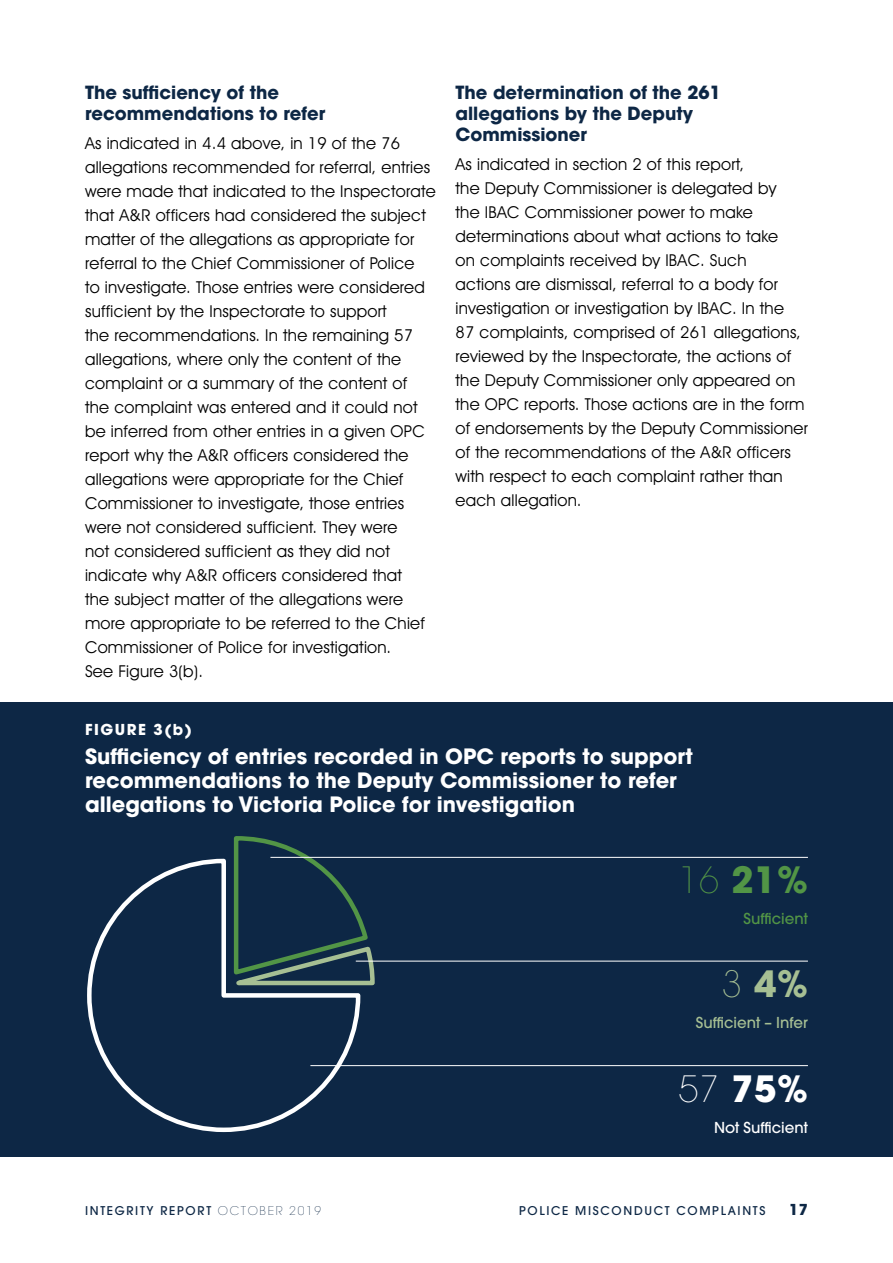
<style>
.page{position:relative;width:893px;height:1263px;background:#fff}
.page>*{position:absolute;margin:0;border:0;box-sizing:border-box;transform-origin:0 0}
.t1{font:700 36px "Avant Garde";color:#529546}
.t2{font:700 36px "Avant Garde";color:#fff}
.t3{font:700 36px "Avant Garde";color:#a6bf93}
.t4{font:700 21px/24px "Avant Garde";color:#fff}
.t5{font:700 18px/21px "Avant Garde";color:#0d2745}
.t6{font:16.5px/24px "Avant Garde IT Cby BT";letter-spacing:.015em;color:#000}
.t7{font:500 15px "Avant Garde";color:#a6bf93}
.t8{font:500 15px "Avant Garde";color:#fff}
.t9{font:700 15px "Avant Garde";letter-spacing:.1em;color:#fff}
.t10{font:500 15px "Avant Garde";color:#529546}
.t11{font:700 15px "Avant Garde";color:#0d2745}
.t12{font:500 12px "Avant Garde";letter-spacing:.14em;color:#0d2745}
.s1{font-weight:200}
</style>
<div class="page">
<div style="left:0;top:702px;width:892px;height:455px;background:#0d2745"></div>
<svg style="left:87px;top:858px;width:276px;height:275px"></svg>
<svg style="left:231px;top:836px;width:146px;height:152px"></svg>
<hr style="left:310px;top:1065px;width:498px;height:1px;background:#fff">
<hr style="left:356px;top:961px;width:452px;height:1px;background:#fff">
<hr style="left:270px;top:857px;width:538px;height:1px;background:#fff">
<p class="t5" style="left:85px;top:82px;width:242px">The sufficiency of the recommendations to refer</p>
<p class="t6" style="left:85px;top:131px;width:352px">As indicated in 4.4 above, in 19 of the 76 allegations recommended for referral, entries were made that indicated to the Inspectorate that A&amp;R officers had considered the subject matter of the allegations as appropriate for referral to the Chief Commissioner of Police<br>to investigate. Those entries were considered sufficient by the Inspectorate to support<br>the recommendations. In the remaining 57 allegations, where only the content of the complaint or a summary of the content of<br>the complaint was entered and it could not be inferred from other entries in a given OPC report why the A&amp;R officers considered the allegations were appropriate for the Chief Commissioner to investigate, those entries were not considered sufficient. They were<br>not considered sufficient as they did not indicate why A&amp;R officers considered that<br>the subject matter of the allegations were more appropriate to be referred to the Chief Commissioner of Police for investigation.<br>See Figure 3(b).</p>
<p class="t5" style="left:455px;top:82px;width:267px">The determination of the 261 allegations by the Deputy<br>Commissioner</p>
<p class="t6" style="left:455px;top:152px;width:354px">As indicated in section 2 of this report,<br>the Deputy Commissioner is delegated by<br>the IBAC Commissioner power to make determinations about what actions to take<br>on complaints received by IBAC. Such<br>actions are dismissal, referral to a body for investigation or investigation by IBAC. In the<br>87 complaints, comprised of 261 allegations, reviewed by the Inspectorate, the actions of the Deputy Commissioner only appeared on the OPC reports. Those actions are in the form of endorsements by the Deputy Commissioner of the recommendations of the A&amp;R officers with respect to each complaint rather than each allegation.</p>
<p class="t9" style="left:85px;top:720px;width:108px">FIGURE 3(b)</p>
<p class="t4" style="left:85px;top:744px;width:609px">Sufficiency of entries recorded in OPC reports to support recommendations to the Deputy Commissioner to refer allegations to Victoria Police for investigation</p>
<h1 class="t1" style="left:679px;top:856px;width:131px"><span class="s1">16</span> 21%</h1>
<p class="t10" style="left:743px;top:909px;width:66px">Sufficient</p>
<h1 class="t3" style="left:722px;top:961px;width:87px"><span class="s1">3</span> 4%</h1>
<p class="t7" style="left:696px;top:1013px;width:114px">Sufficient – Infer</p>
<h1 class="t2" style="left:679px;top:1065px;width:131px"><span class="s1">57</span> 75%</h1>
<p class="t8" style="left:714px;top:1118px;width:95px">Not Sufficient</p>
<p class="t12" style="left:85px;top:1203px;width:237px">INTEGRITY REPORT <span class="s1">OCTOBER 2019</span></p>
<p class="t12" style="left:519px;top:1203px;width:248px">POLICE MISCONDUCT COMPLAINTS</p>
<p class="t11" style="left:789px;top:1199px;width:20px">17</p>
</div>
